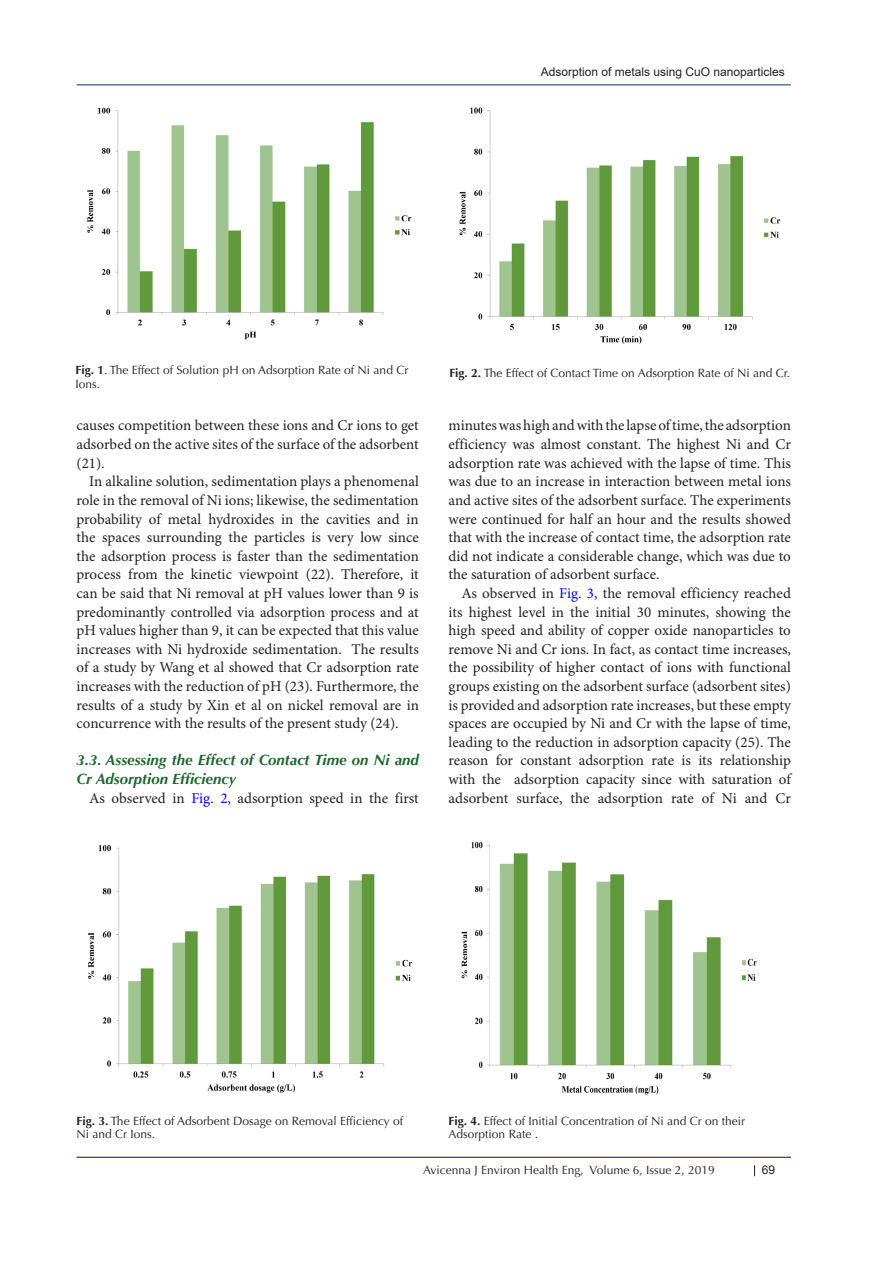
<style>
.page{position:relative;width:893px;height:1263px;background:#fff}
.page>*{position:absolute;margin:0;border:0;box-sizing:border-box;transform-origin:0 0}
.t1{font:15px/18.6px "Minion Pro";color:#231f20;text-align:justify}
.t2{font:italic 700 15px/18.6px "Optima LT Std";color:#196928}
.t3{font:12px/13.2px "Optima LT Std";color:#231f20}
.t4{font:12px "Arial";color:#231f20}
.s1{font-weight:700}
.s2{color:#00f}
</style>
<div class="page">
<hr style="left:77px;top:1157px;width:714px;height:1px;background:#190066">
<hr style="left:77px;top:85px;width:714px;height:1px;background:#053278">
<img style="left:87px;top:107px;width:325px;height:233px">
<img style="left:459px;top:107px;width:322px;height:237px">
<img style="left:88px;top:845px;width:325px;height:248px">
<img style="left:461px;top:841px;width:296px;height:254px">
<p class="t4" style="left:541px;top:64px;width:246px">Adsorption of metals using CuO nanoparticles</p>
<p class="t3" style="left:75px;top:364px;width:334px"><span class="s1">Fig. 1</span>. The Effect of Solution pH on Adsorption Rate of Ni and Cr<br>Ions.</p>
<p class="t3" style="left:449px;top:367px;width:342px"><span class="s1">Fig. 2.</span> The Effect of Contact Time on Adsorption Rate of Ni and Cr.</p>
<p class="t1" style="left:77px;top:417px;width:344px">causes competition between these ions and Cr ions to get adsorbed on the active sites of the surface of the adsorbent (21).</p>
<p class="t1" style="left:77px;top:473px;width:344px;text-indent:13px">In alkaline solution, sedimentation plays a phenomenal role in the removal of Ni ions; likewise, the sedimentation probability of metal hydroxides in the cavities and in the spaces surrounding the particles is very low since the adsorption process is faster than the sedimentation process from the kinetic viewpoint (22). Therefore, it can be said that Ni removal at pH values lower than 9 is predominantly controlled via adsorption process and at pH values higher than 9, it can be expected that this value increases with Ni hydroxide sedimentation. The results of a study by Wang et al showed that Cr adsorption rate increases with the reduction of pH (23). Furthermore, the results of a study by Xin et al on nickel removal are in concurrence with the results of the present study (24).</p>
<p class="t2" style="left:77px;top:751px;width:344px">3.3. Assessing the Effect of Contact Time on Ni and<br>Cr Adsorption Efficiency</p>
<p class="t1" style="left:89px;top:789px;width:331px">As observed in <span class="s2">Fig. 2</span>, adsorption speed in the first</p>
<p class="t1" style="left:449px;top:417px;width:344px">minutes was high and with the lapse of time, the adsorption efficiency was almost constant. The highest Ni and Cr adsorption rate was achieved with the lapse of time. This was due to an increase in interaction between metal ions and active sites of the adsorbent surface. The experiments were continued for half an hour and the results showed that with the increase of contact time, the adsorption rate did not indicate a considerable change, which was due to the saturation of adsorbent surface.</p>
<p class="t1" style="left:449px;top:584px;width:344px;text-indent:13px">As observed in <span class="s2">Fig. 3</span>, the removal efficiency reached its highest level in the initial 30 minutes, showing the high speed and ability of copper oxide nanoparticles to remove Ni and Cr ions. In fact, as contact time increases, the possibility of higher contact of ions with functional groups existing on the adsorbent surface (adsorbent sites) is provided and adsorption rate increases, but these empty spaces are occupied by Ni and Cr with the lapse of time, leading to the reduction in adsorption capacity (25). The reason for constant adsorption rate is its relationship with the adsorption capacity since with saturation of adsorbent surface, the adsorption rate of Ni and Cr</p>
<p class="t3" style="left:77px;top:1114px;width:328px"><span class="s1">Fig. 3.</span> The Effect of Adsorbent Dosage on Removal Efficiency of<br>Ni and Cr Ions.</p>
<p class="t3" style="left:449px;top:1114px;width:298px"><span class="s1">Fig. 4.</span> Effect of Initial Concentration of Ni and Cr on their<br>Adsorption Rate .</p>
<p class="t3" style="left:423px;top:1164px;width:293px">Avicenna J Environ Health Eng, Volume 6, Issue 2, 2019</p>
<p class="t4" style="left:762px;top:1161px;width:15px">69</p>
</div>
